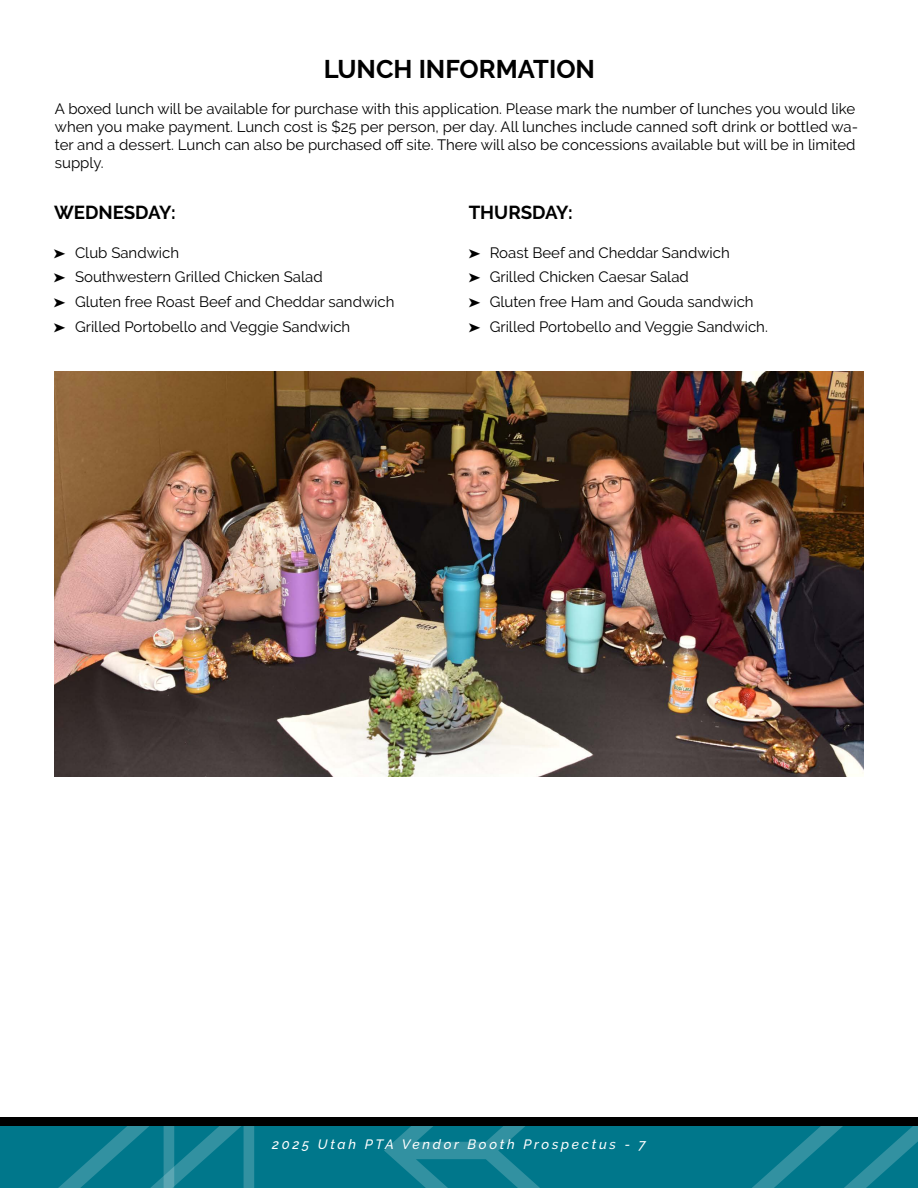
<style>
.page{position:relative;width:918px;height:1188px;background:#fff}
.page>*{position:absolute;margin:0;border:0;box-sizing:border-box;transform-origin:0 0}
.t1{font:700 25.5px "Raleway";color:#000}
.t2{font:700 18.75px "Raleway";color:#000}
.t3{font:15px/24.8px "Raleway";color:#000}
.t4{font:italic 500 13.5px "Raleway";letter-spacing:.2em;color:#fff}
</style>
<div class="page">
<svg style="left:0;top:1125px;width:918px;height:63px;background:#09798c"></svg>
<div style="left:0;top:1117px;width:918px;height:8px;background:#000"></div>
<img style="left:54px;top:372px;width:810px;height:405px">
<h1 class="t1" style="left:324px;top:55px;width:273px">LUNCH INFORMATION</h1>
<p class="t3" style="left:55px;top:100px;width:805px;line-height:18px">A boxed lunch will be available for purchase with this application. Please mark the number of lunches you would like when you make payment. Lunch cost is $25 per person, per day. All lunches include canned soft drink or bottled wa&shy;ter and a dessert. Lunch can also be purchased off site. There will also be concessions available but will be in limited supply.</p>
<p class="t2" style="left:54px;top:201px;width:123px">WEDNESDAY:</p>
<p class="t3" style="left:75px;top:240px;width:321px">Club Sandwich<br>Southwestern Grilled Chicken Salad<br>Gluten free Roast Beef and Cheddar sandwich Grilled Portobello and Veggie Sandwich</p>
<p class="t2" style="left:469px;top:201px;width:106px">THURSDAY:</p>
<p class="t3" style="left:490px;top:240px;width:280px">Roast Beef and Cheddar Sandwich Grilled Chicken Caesar Salad<br>Gluten free Ham and Gouda sandwich Grilled Portobello and Veggie Sandwich.</p>
<p class="t4" style="left:272px;top:1136px;width:375px">2025 Utah PTA Vendor Booth Prospectus - 7</p>
</div>
